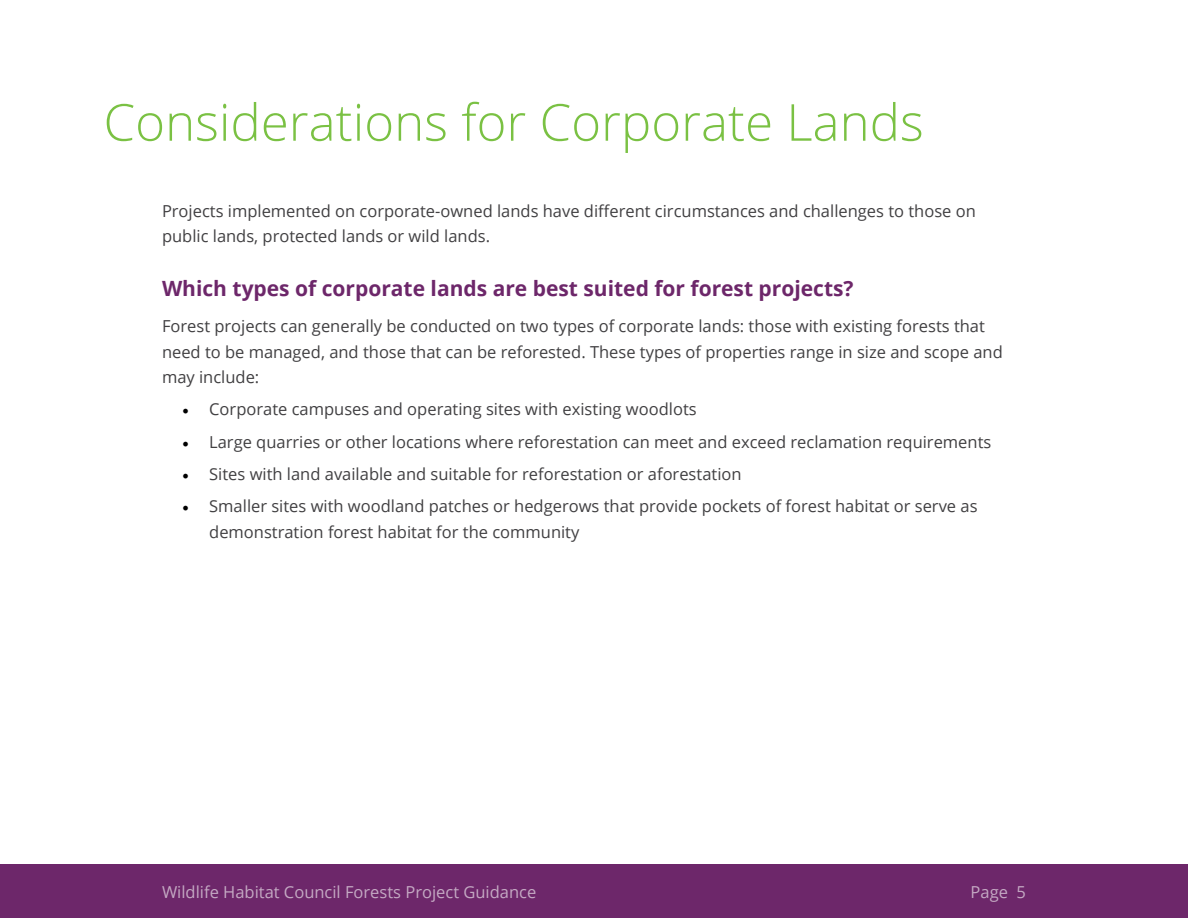
<style>
.page{position:relative;width:1188px;height:918px;background:#fff}
.page>*{position:absolute;margin:0;border:0;box-sizing:border-box;transform-origin:0 0}
.t1{font:300 51px "Open Sans";color:#7ac143}
.t2{font:700 21px "Open Sans";color:#6d276a}
.t3{font:16.5px/25.5px "Open Sans";color:#414042}
.t4{font:16.5px "Open Sans";color:#c4a9c3}
.s1{font-family:"Minion Pro";font-size:18px;color:#000}
</style>
<div class="page">
<div style="left:0;top:864px;width:1188px;height:54px;background:#6d276a"></div>
<h1 class="t1" style="left:104px;top:102px;width:822px">Considerations for Corporate Lands</h1>
<p class="t3" style="left:162px;top:198px;width:815px">Projects implemented on corporate-owned lands have different circumstances and challenges to those on public lands, protected lands or wild lands.</p>
<p class="t2" style="left:162px;top:280px;width:693px">Which types of corporate lands are best suited for forest projects?</p>
<p class="t3" style="left:162px;top:315px;width:842px">Forest projects can generally be conducted on two types of corporate lands: those with existing forests that need to be managed, and those that can be reforested. These types of properties range in size and scope and may include:</p>
<p class="t3" style="left:182px;top:398px;width:516px"><span class="s1">•</span> Corporate campuses and operating sites with existing woodlots</p>
<p class="t3" style="left:182px;top:431px;width:811px"><span class="s1">•</span> Large quarries or other locations where reforestation can meet and exceed reclamation requirements</p>
<p class="t3" style="left:182px;top:463px;width:561px"><span class="s1">•</span> Sites with land available and suitable for reforestation or aforestation</p>
<p class="t3" style="left:209px;top:495px;width:770px;text-indent:-27px"><span class="s1">•</span> Smaller sites with woodland patches or hedgerows that provide pockets of forest habitat or serve as demonstration forest habitat for the community</p>
<p class="t4" style="left:162px;top:886px;width:376px">Wildlife Habitat Council Forests Project Guidance</p>
<p class="t4" style="left:971px;top:886px;width:57px">Page 5</p>
</div>
